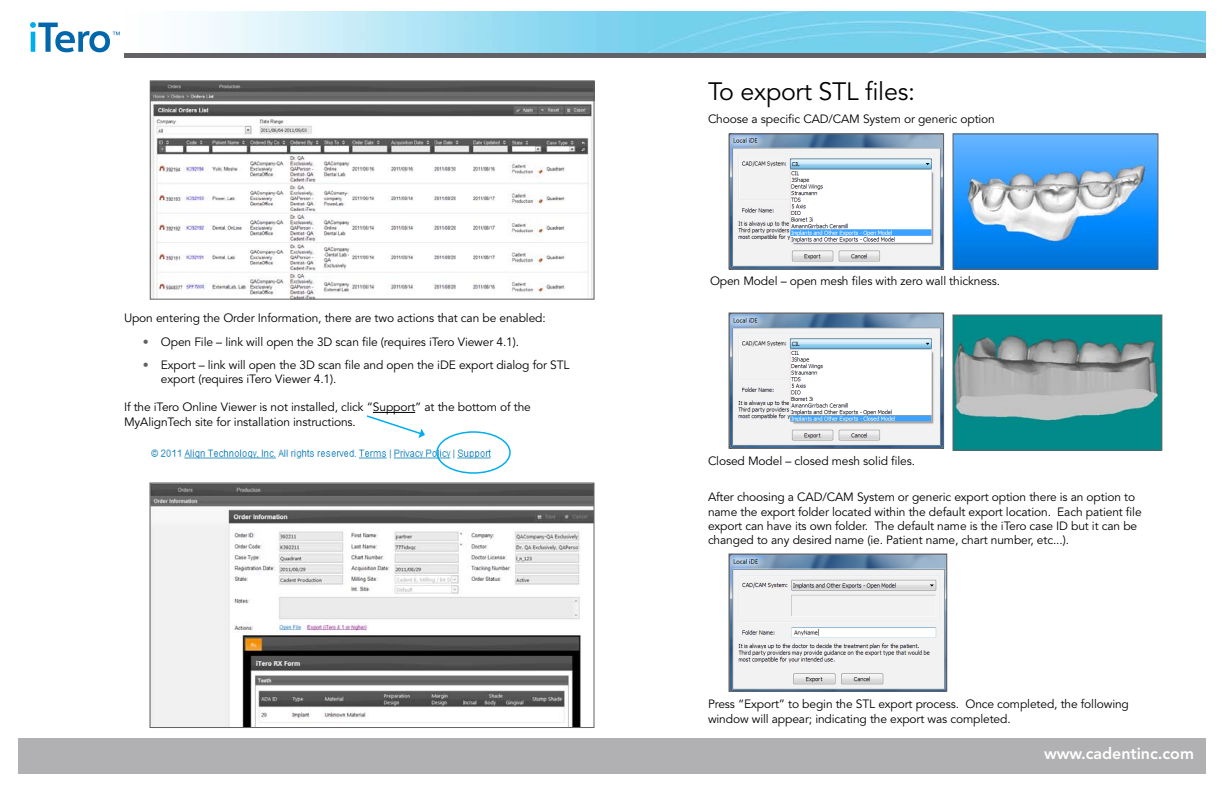
<style>
.page{position:relative;width:1224px;height:792px;background:#fff}
.page>*{position:absolute;margin:0;border:0;box-sizing:border-box;transform-origin:0 0}
.t1{font:25px "Avenir";letter-spacing:-.01em;color:#000}
.t2{font:800 16px "Avenir";color:#fff}
.t3{font:12px/14.4px "Avenir";letter-spacing:-.01em;color:#000}
.s1{color:#636165}
</style>
<div class="page">
<img style="left:194px;top:11px;width:1012px;height:42px">
<div style="left:124px;top:53px;width:1082px;height:5px;background:#636165"></div>
<div style="left:18px;top:738px;width:603px;height:36px;background:#b1b0b2"></div>
<hr style="left:373px;top:412px;width:42px;height:1px;background:#000">
<svg style="left:30px;top:22px;width:90px;height:31px"></svg>
<div style="left:603px;top:738px;width:603px;height:36px;background:#b1b0b2"></div>
<img style="left:152px;top:83px;width:440px;height:215px">
<div style="left:150px;top:81px;width:444px;height:219px;border:1px solid #636165"></div>
<img style="left:150px;top:440px;width:353px;height:23px">
<img style="left:152px;top:484px;width:440px;height:242px">
<div style="left:150px;top:482px;width:444px;height:246px;border:1px solid #636165"></div>
<div style="left:436px;top:431px;width:75px;height:43px;border:2px solid #00aeef;border-radius:50%"></div>
<svg style="left:366px;top:415px;width:59px;height:23px"></svg>
<img style="left:730px;top:136px;width:212px;height:132px">
<div style="left:728px;top:134px;width:216px;height:136px;border:1px solid #636165"></div>
<img style="left:730px;top:314px;width:212px;height:133px">
<div style="left:728px;top:312px;width:216px;height:137px;border:1px solid #636165"></div>
<img style="left:954px;top:316px;width:206px;height:133px">
<div style="left:952px;top:314px;width:210px;height:137px;border:1px solid #636165"></div>
<img style="left:954px;top:135px;width:202px;height:133px">
<div style="left:952px;top:133px;width:206px;height:137px;border:1px solid #636165"></div>
<img style="left:730px;top:556px;width:215px;height:134px">
<div style="left:728px;top:554px;width:219px;height:138px;border:1px solid #636165"></div>
<p class="t3" style="left:124px;top:311px;width:423px">Upon entering the Order Information, there are two actions that can be enabled:</p>
<p class="t3" style="left:143px;top:335px;width:378px"><span class="s1">•</span> Open File – link will open the 3D scan file (requires iTero Viewer 4.1).</p>
<p class="t3" style="left:161px;top:358px;width:410px;text-indent:-18px"><span class="s1">•</span> Export – link will open the 3D scan file and open the iDE export dialog for STL export (requires iTero Viewer 4.1).</p>
<p class="t3" style="left:124px;top:400px;width:408px">If the iTero Online Viewer is not installed, click “Support” at the bottom of the<br>MyAlignTech site for installation instructions.</p>
<h1 class="t1" style="left:708px;top:77px;width:209px">To export STL files:</h1>
<p class="t3" style="left:708px;top:112px;width:288px">Choose a specific CAD/CAM System or generic option</p>
<p class="t3" style="left:710px;top:274px;width:292px">Open Model – open mesh files with zero wall thickness.</p>
<p class="t3" style="left:708px;top:454px;width:209px">Closed Model – closed mesh solid files.</p>
<p class="t3" style="left:708px;top:490px;width:435px">After choosing a CAD/CAM System or generic export option there is an option to name the export folder located within the default export location. Each patient file export can have its own folder. The default name is the iTero case ID but it can be changed to any desired name (ie. Patient name, chart number, etc...).</p>
<p class="t3" style="left:708px;top:697px;width:422px">Press “Export” to begin the STL export process. Once completed, the following window will appear; indicating the export was completed.</p>
<h2 class="t2" style="left:1044px;top:743px;width:151px">www.cadentinc.com</h2>
</div>
